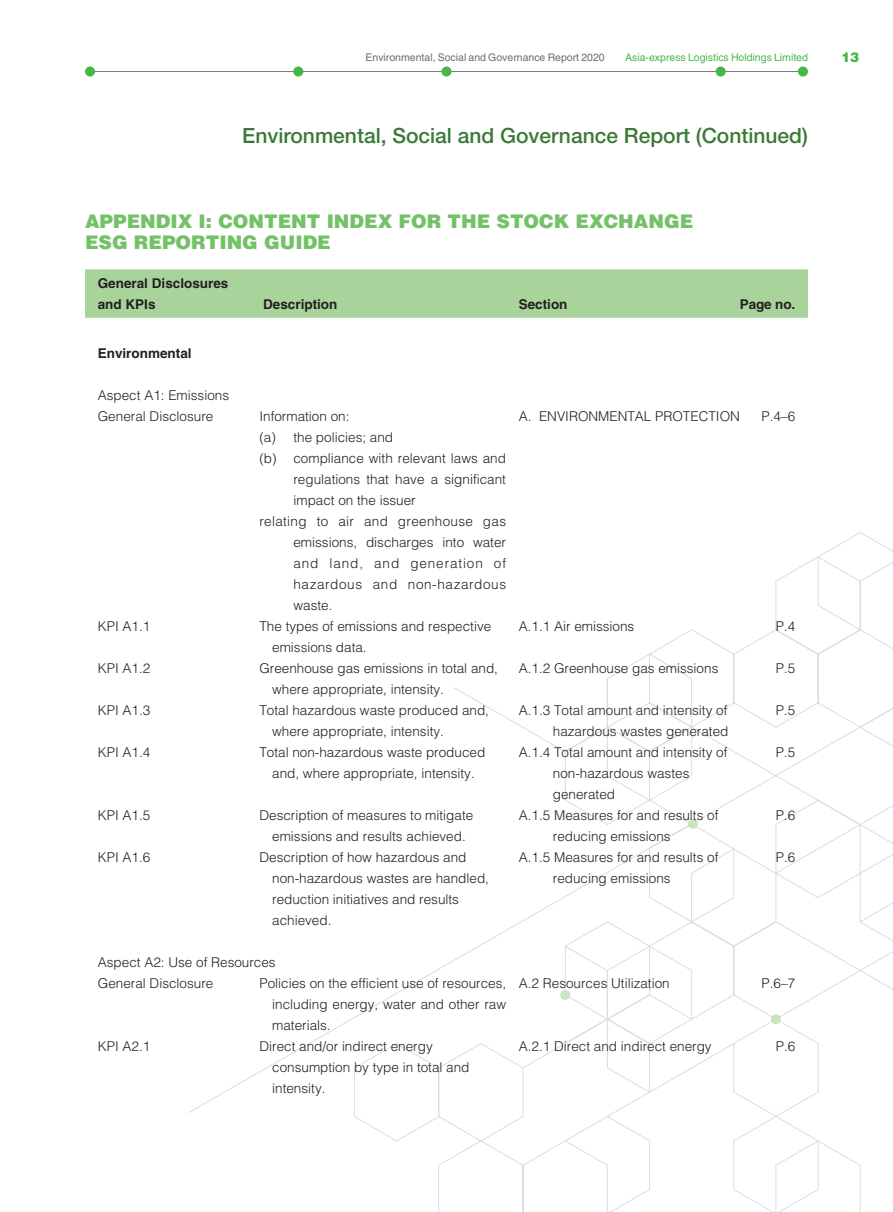
<style>
.page{position:relative;width:893px;height:1212px;background:#fff}
.page>*{position:absolute;margin:0;border:0;box-sizing:border-box;transform-origin:0 0}
.t1{font:500 21px "Helvetica Neue LT Std";color:#3c7938}
.t2{font:900 18.75px/21px "Helvetica LT Std";color:#74c267}
.t3{font:300 13.5px/21px "Helvetica LT Std";color:#231f20}
.t4{font:700 13.5px/21px "Helvetica LT Std";color:#231f20}
.t5{font:300 13.5px "Helvetica LT Std";letter-spacing:.025em;color:#231f20}
.t6{font:300 13.5px "Helvetica LT Std";letter-spacing:.045em;color:#231f20}
.t7{font:300 13.5px "Helvetica LT Std";letter-spacing:.065em;color:#231f20}
.t8{font:900 13.5px "Helvetica LT Std";color:#49b748}
.t9{font:10.5px "Helvetica LT Std";color:#6c6d70}
.t10{font:10.5px "Helvetica LT Std";color:#49b748}
</style>
<div class="page">
<svg style="left:188px;top:532px;width:705px;height:680px"></svg>
<div style="left:771px;top:1014px;width:10px;height:10px;background:#cae4c0;border-radius:50%"></div>
<div style="left:560px;top:990px;width:10px;height:10px;background:#cae4c0;border-radius:50%"></div>
<div style="left:688px;top:819px;width:10px;height:10px;background:#cae4c0;border-radius:50%"></div>
<hr style="left:85px;top:71px;width:718px;height:1px;background:#76787b">
<div style="left:798px;top:67px;width:10px;height:10px;background:#49b748;border-radius:50%"></div>
<div style="left:716px;top:67px;width:10px;height:10px;background:#49b748;border-radius:50%"></div>
<div style="left:293px;top:67px;width:10px;height:10px;background:#49b748;border-radius:50%"></div>
<div style="left:441px;top:67px;width:10px;height:10px;background:#49b748;border-radius:50%"></div>
<div style="left:85px;top:67px;width:10px;height:10px;background:#49b748;border-radius:50%"></div>
<div style="left:85px;top:269px;width:723px;height:49px;background:#a8d49b"></div>
<p class="t9" style="left:366px;top:51px;width:241px">Environmental, Social and Governance Report 2020</p>
<p class="t10" style="left:625px;top:51px;width:184px">Asia-express Logistics Holdings Limited</p>
<p class="t8" style="left:842px;top:48px;width:19px">13</p>
<h1 class="t1" style="left:242px;top:123px;width:567px">Environmental, Social and Governance Report (Continued)</h1>
<h2 class="t2" style="left:85px;top:211px;width:610px">APPENDIX I: CONTENT INDEX FOR THE STOCK EXCHANGE<br>ESG REPORTING GUIDE</h2>
<p class="t4" style="left:98px;top:273px;width:132px">General Disclosures and KPIs</p>
<p class="t4" style="left:263px;top:294px;width:76px">Description</p>
<p class="t4" style="left:519px;top:294px;width:50px">Section</p>
<p class="t4" style="left:740px;top:294px;width:57px">Page no.</p>
<p class="t4" style="left:98px;top:342px;width:95px">Environmental</p>
<p class="t3" style="left:98px;top:384px;width:133px">Aspect A1: Emissions<br>General Disclosure</p>
<p class="t3" style="left:259px;top:405px;width:92px">Information on:</p>
<p class="t3" style="left:259px;top:426px;width:135px">(a) the policies; and</p>
<p class="t3" style="left:259px;top:447px;width:248px">(b) compliance with relevant laws and</p>
<p class="t3" style="left:293px;top:468px;width:214px">regulations that have a significant</p>
<p class="t3" style="left:293px;top:489px;width:124px">impact on the issuer</p>
<p class="t5" style="left:259px;top:512px;width:248px">relating to air and greenhouse gas</p>
<p class="t3" style="left:293px;top:531px;width:214px">emissions, discharges into water</p>
<p class="t7" style="left:293px;top:554px;width:214px">and land, and generation of</p>
<p class="t6" style="left:293px;top:575px;width:214px">hazardous and non-hazardous</p>
<p class="t3" style="left:293px;top:594px;width:41px">waste.</p>
<p class="t3" style="left:519px;top:405px;width:223px">A. ENVIRONMENTAL PROTECTION</p>
<p class="t3" style="left:761px;top:405px;width:35px">P.4–6</p>
<p class="t3" style="left:98px;top:615px;width:54px">KPI A1.1</p>
<p class="t3" style="left:272px;top:615px;width:221px;text-indent:-13px">The types of emissions and respective emissions data.</p>
<p class="t3" style="left:519px;top:615px;width:117px">A.1.1 Air emissions</p>
<p class="t3" style="left:776px;top:615px;width:21px">P.4</p>
<p class="t3" style="left:98px;top:657px;width:54px">KPI A1.2</p>
<p class="t3" style="left:272px;top:657px;width:227px;text-indent:-13px">Greenhouse gas emissions in total and, where appropriate, intensity.</p>
<p class="t3" style="left:519px;top:657px;width:201px">A.1.2 Greenhouse gas emissions</p>
<p class="t3" style="left:776px;top:657px;width:21px">P.5</p>
<p class="t3" style="left:98px;top:699px;width:54px">KPI A1.3</p>
<p class="t3" style="left:272px;top:699px;width:218px;text-indent:-13px">Total hazardous waste produced and, where appropriate, intensity.</p>
<p class="t3" style="left:519px;top:699px;width:211px;text-align:right">A.1.3 Total amount and intensity of hazardous wastes generated</p>
<p class="t3" style="left:776px;top:699px;width:21px">P.5</p>
<p class="t3" style="left:98px;top:741px;width:54px">KPI A1.4</p>
<p class="t3" style="left:259px;top:741px;width:227px;text-align:center">Total non-hazardous waste produced and, where appropriate, intensity.</p>
<p class="t3" style="left:553px;top:741px;width:176px;text-indent:-34px">A.1.4 Total amount and intensity of non-hazardous wastes generated</p>
<p class="t3" style="left:776px;top:741px;width:21px">P.5</p>
<p class="t3" style="left:98px;top:804px;width:54px">KPI A1.5</p>
<p class="t3" style="left:259px;top:804px;width:215px;text-align:center">Description of measures to mitigate emissions and results achieved.</p>
<p class="t3" style="left:553px;top:804px;width:167px;text-indent:-34px">A.1.5 Measures for and results of reducing emissions</p>
<p class="t3" style="left:776px;top:804px;width:21px">P.6</p>
<p class="t3" style="left:98px;top:846px;width:54px">KPI A1.6</p>
<p class="t3" style="left:272px;top:846px;width:218px;text-indent:-13px">Description of how hazardous and non-hazardous wastes are handled, reduction initiatives and results achieved.</p>
<p class="t3" style="left:553px;top:846px;width:167px;text-indent:-34px">A.1.5 Measures for and results of reducing emissions</p>
<p class="t3" style="left:776px;top:846px;width:21px">P.6</p>
<p class="t3" style="left:98px;top:951px;width:179px">Aspect A2: Use of Resources<br>General Disclosure</p>
<p class="t3" style="left:272px;top:972px;width:235px;text-align:justify;text-indent:-13px">Policies on the efficient use of resources, including energy, water and other raw materials.</p>
<p class="t3" style="left:519px;top:972px;width:152px">A.2 Resources Utilization</p>
<p class="t3" style="left:761px;top:972px;width:35px">P.6–7</p>
<p class="t3" style="left:98px;top:1035px;width:54px">KPI A2.1</p>
<p class="t3" style="left:272px;top:1035px;width:199px;text-indent:-13px">Direct and/or indirect energy consumption by type in total and intensity.</p>
<p class="t3" style="left:519px;top:1035px;width:194px">A.2.1 Direct and indirect energy</p>
<p class="t3" style="left:776px;top:1035px;width:21px">P.6</p>
</div>
